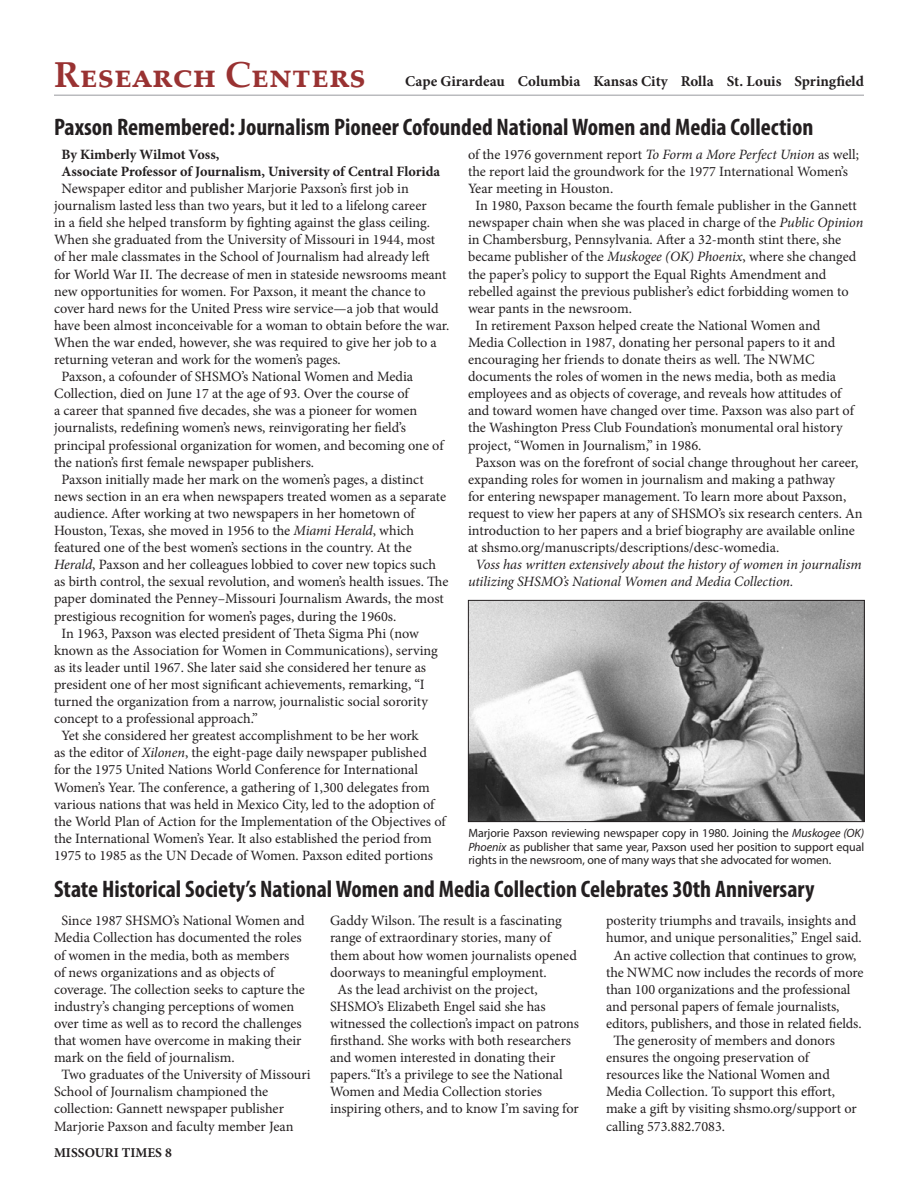
<style>
.page{position:relative;width:918px;height:1188px;background:#fff}
.page>*{position:absolute;margin:0;border:0;box-sizing:border-box;transform-origin:0 0}
.t1{font:700 36px "Palatino Linotype";color:#993232}
.headlines{font:700 condensed 24px "Myriad Pro";color:#231f20}
.t2{font:700 15px "Minion Pro";color:#231f20}
.body_copy{font:14.25px/17.1px "Minion Pro";letter-spacing:-.005em;color:#231f20}
.body_copy-2{font:italic 14.25px/17.1px "Minion Pro";letter-spacing:-.01em;color:#231f20}
.body_copy-3{font:700 14.25px "Minion Pro";color:#231f20}
.page_number{font:700 13.5px "Minion Pro";color:#231f20}
.t3{font:12px/13.5px "Myriad Pro";letter-spacing:-.005em;color:#231f20;text-align:justify}
.s1{font-style:italic}
</style>
<div class="page">
<hr style="left:54px;top:94px;width:810px;height:2px;background:#babbbe">
<img style="left:470px;top:602px;width:393px;height:218px">
<div style="left:468px;top:600px;width:397px;height:222px;border:1px solid #231f20"></div>
<h1 class="t1" style="left:54px;top:49px;width:313px">Research Centers</h1>
<p class="t2" style="left:405px;top:71px;width:460px">Cape Girardeau Columbia Kansas City Rolla St. Louis Springfield</p>
<p class="headlines" style="left:54px;top:112px;width:761px">Paxson Remembered: Journalism Pioneer Cofounded National Women and Media Collection</p>
<p class="body_copy" style="left:468px;top:146px;width:392px">of the 1976 government report <span class="s1">To Form a More Perfect Union</span> as well; the report laid the groundwork for the 1977 International Women’s<br>Year meeting in Houston.</p>
<p class="body_copy" style="left:468px;top:197px;width:397px;text-indent:8px">In 1980, Paxson became the fourth female publisher in the Gannett newspaper chain when she was placed in charge of the <span class="s1">Public Opinion </span>in Chambersburg, Pennsylvania. After a 32-month stint there, she became publisher of the <span class="s1">Muskogee (OK) Phoenix</span>, where she changed the paper’s policy to support the Equal Rights Amendment and rebelled against the previous publisher’s edict forbidding women to wear pants in the newsroom.</p>
<p class="body_copy" style="left:468px;top:317px;width:387px;text-indent:8px">In retirement Paxson helped create the National Women and Media Collection in 1987, donating her personal papers to it and encouraging her friends to donate theirs as well. The NWMC documents the roles of women in the news media, both as media employees and as objects of coverage, and reveals how attitudes of and toward women have changed over time. Paxson was also part of the Washington Press Club Foundation’s monumental oral history project, “Women in Journalism,” in 1986.</p>
<p class="body_copy" style="left:468px;top:454px;width:396px;text-indent:8px">Paxson was on the forefront of social change throughout her career, expanding roles for women in journalism and making a pathway<br>for entering newspaper management. To learn more about Paxson, request to view her papers at any of SHSMO’s six research centers. An introduction to her papers and a brief biography are available online at shsmo.org/manuscripts/descriptions/desc-womedia.</p>
<p class="body_copy-2" style="left:468px;top:556px;width:395px;text-indent:8px">Voss has written extensively about the history of women in journalism utilizing SHSMO’s National Women and Media Collection.</p>
<p class="body_copy-3" style="left:62px;top:144px;width:159px">By Kimberly Wilmot Voss,</p>
<p class="body_copy-3" style="left:62px;top:161px;width:380px">Associate Professor of Journalism, University of Central Florida</p>
<p class="body_copy" style="left:54px;top:180px;width:397px;text-indent:8px">Newspaper editor and publisher Marjorie Paxson’s first job in journalism lasted less than two years, but it led to a lifelong career<br>in a field she helped transform by fighting against the glass ceiling.<br>When she graduated from the University of Missouri in 1944, most of her male classmates in the School of Journalism had already left for World War II. The decrease of men in stateside newsrooms meant new opportunities for women. For Paxson, it meant the chance to cover hard news for the United Press wire service—a job that would have been almost inconceivable for a woman to obtain before the war.<br>When the war ended, however, she was required to give her job to a returning veteran and work for the women’s pages.</p>
<p class="body_copy" style="left:54px;top:368px;width:391px;text-indent:8px">Paxson, a cofounder of SHSMO’s National Women and Media Collection, died on June 17 at the age of 93. Over the course of<br>a career that spanned five decades, she was a pioneer for women journalists, redefining women’s news, reinvigorating her field’s principal professional organization for women, and becoming one of the nation’s first female newspaper publishers.</p>
<p class="body_copy" style="left:54px;top:471px;width:396px;text-indent:8px">Paxson initially made her mark on the women’s pages, a distinct news section in an era when newspapers treated women as a separate audience. After working at two newspapers in her hometown of Houston, Texas, she moved in 1956 to the <span class="s1">Miami Herald</span>, which featured one of the best women’s sections in the country. At the <span class="s1">Herald</span>, Paxson and her colleagues lobbied to cover new topics such as birth control, the sexual revolution, and women’s health issues. The paper dominated the Penney–Missouri Journalism Awards, the most prestigious recognition for women’s pages, during the 1960s.</p>
<p class="body_copy" style="left:54px;top:625px;width:385px;text-indent:8px">In 1963, Paxson was elected president of Theta Sigma Phi (now known as the Association for Women in Communications), serving as its leader until 1967. She later said she considered her tenure as president one of her most significant achievements, remarking, “I turned the organization from a narrow, journalistic social sorority concept to a professional approach.”</p>
<p class="body_copy" style="left:54px;top:727px;width:393px;text-indent:8px">Yet she considered her greatest accomplishment to be her work<br>as the editor of <span class="s1">Xilonen</span>, the eight-page daily newspaper published for the 1975 United Nations World Conference for International Women’s Year. The conference, a gathering of 1,300 delegates from various nations that was held in Mexico City, led to the adoption of the World Plan of Action for the Implementation of the Objectives of the International Women’s Year. It also established the period from 1975 to 1985 as the UN Decade of Women. Paxson edited portions</p>
<p class="t3" style="left:468px;top:826px;width:397px">Marjorie Paxson reviewing newspaper copy in 1980. Joining the <span class="s1">Muskogee (OK)<br>Phoenix</span> as publisher that same year, Paxson used her position to support equal rights in the newsroom, one of many ways that she advocated for women.</p>
<p class="headlines" style="left:54px;top:874px;width:762px">State Historical Society’s National Women and Media Collection Celebrates 30th Anniversary</p>
<p class="body_copy" style="left:54px;top:912px;width:253px;text-indent:8px">Since 1987 SHSMO’s National Women and Media Collection has documented the roles of women in the media, both as members<br>of news organizations and as objects of coverage. The collection seeks to capture the industry’s changing perceptions of women over time as well as to record the challenges that women have overcome in making their mark on the field of journalism.</p>
<p class="body_copy" style="left:54px;top:1066px;width:258px;text-indent:8px">Two graduates of the University of Missouri School of Journalism championed the collection: Gannett newspaper publisher Marjorie Paxson and faculty member Jean</p>
<p class="body_copy" style="left:330px;top:912px;width:248px">Gaddy Wilson. The result is a fascinating range of extraordinary stories, many of them about how women journalists opened doorways to meaningful employment.</p>
<p class="body_copy" style="left:330px;top:981px;width:251px;text-indent:8px">As the lead archivist on the project, SHSMO’s Elizabeth Engel said she has witnessed the collection’s impact on patrons firsthand. She works with both researchers and women interested in donating their papers.“It’s a privilege to see the National Women and Media Collection stories inspiring others, and to know I’m saving for</p>
<p class="body_copy" style="left:606px;top:912px;width:257px">posterity triumphs and travails, insights and humor, and unique personalities,” Engel said.</p>
<p class="body_copy" style="left:606px;top:947px;width:259px;text-indent:8px">An active collection that continues to grow, the NWMC now includes the records of more than 100 organizations and the professional and personal papers of female journalists, editors, publishers, and those in related fields.</p>
<p class="body_copy" style="left:606px;top:1032px;width:252px;text-indent:8px">The generosity of members and donors ensures the ongoing preservation of resources like the National Women and Media Collection. To support this effort, make a gift by visiting shsmo.org/support or calling 573.882.7083.</p>
<p class="page_number" style="left:54px;top:1143px;width:119px">MISSOURI TIMES 8</p>
</div>
